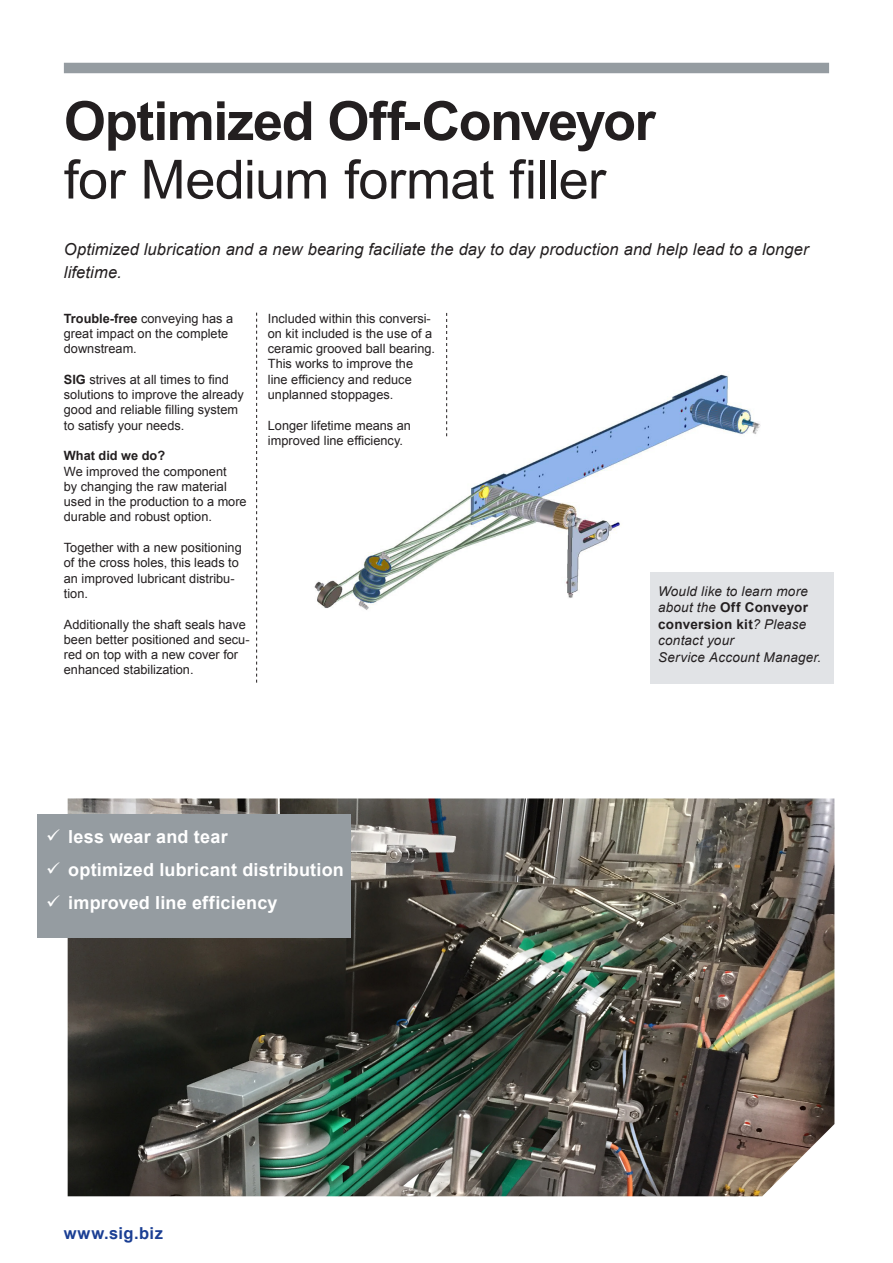
<style>
.page{position:relative;width:893px;height:1263px;background:#fff}
.page>*{position:absolute;margin:0;border:0;box-sizing:border-box;transform-origin:0 0}
._01_Cover_Titel{font:700 54px/58.5px "Arial";letter-spacing:-.025em;color:#231f20}
.t1{font:700 18px "Arial";letter-spacing:.01em;color:#fff}
._02_Cover_Lead{font:italic 16.5px/22.5px "Arial";letter-spacing:.005em;color:#231f20}
._08_RS_Lauftext_Abse{font:700 16.5px "Arial";letter-spacing:.03em;color:#1b3f94}
._06_RS_Lauftext_ohne{font:italic 13.5px/16.5px "Arial";letter-spacing:.015em;color:#231f20;text-align:justify}
.t2{font:12.75px/15.3px "Arial";color:#231f20}
.t3{font:700 12.75px "Arial";color:#231f20}
.s1{font-weight:400}
.s2{font-weight:700}
.s3{font-weight:700;font-style:normal}
</style>
<div class="page">
<div style="left:64px;top:63px;width:765px;height:10px;background:#959ca1"></div>
<svg style="left:256px;top:313px;width:1px;height:370px"></svg>
<img style="left:68px;top:798px;width:766px;height:398px">
<div style="left:38px;top:814px;width:313px;height:123px;background:#959ca1"></div>
<img style="left:314px;top:343px;width:447px;height:267px">
<div style="left:650px;top:572px;width:183px;height:112px;background:#e1e3e6"></div>
<svg style="left:446px;top:313px;width:1px;height:123px"></svg>
<p class="_01_Cover_Titel" style="left:64px;top:93px;width:593px">Optimized Off-Conveyor <span class="s1">for Medium format filler</span></p>
<p class="_02_Cover_Lead" style="left:64px;top:238px;width:746px">Optimized lubrication and a new bearing faciliate the day to day production and help lead to a longer lifetime.</p>
<p class="t2" style="left:64px;top:311px;width:171px"><span class="s2">Trouble-free</span> conveying has a great impact on the complete downstream.</p>
<p class="t2" style="left:64px;top:372px;width:181px"><span class="s2">SIG</span> strives at all times to find solutions to improve the already good and reliable filling system to satisfy your needs.</p>
<p class="t3" style="left:64px;top:447px;width:103px">What did we do?</p>
<p class="t2" style="left:64px;top:464px;width:184px">We improved the component<br>by changing the raw material used in the production to a more durable and robust option.</p>
<p class="t2" style="left:64px;top:540px;width:179px">Together with a new positioning of the cross holes, this leads to an improved lubricant distribu&shy;tion.</p>
<p class="t2" style="left:64px;top:617px;width:187px">Additionally the shaft seals have been better positioned and secu&shy;red on top with a new cover for enhanced stabilization.</p>
<p class="t2" style="left:268px;top:311px;width:169px">Included within this conversi&shy;on kit included is the use of a ceramic grooved ball bearing.<br>This works to improve the line efficiency and reduce unplanned stoppages.</p>
<p class="t2" style="left:268px;top:418px;width:145px">Longer lifetime means an improved line efficiency.</p>
<p class="t1" style="left:68px;top:825px;width:161px">less wear and tear</p>
<p class="t1" style="left:68px;top:858px;width:277px">optimized lubricant distribution</p>
<p class="t1" style="left:68px;top:891px;width:211px">improved line efficiency</p>
<p class="_08_RS_Lauftext_Abse" style="left:64px;top:1222px;width:101px">www.sig.biz</p>
<p class="_06_RS_Lauftext_ohne" style="left:658px;top:583px;width:151px">Would like to learn more about the <span class="s3">Off Conveyor conversion kit</span>? Please contact your</p>
<p class="_06_RS_Lauftext_ohne" style="left:658px;top:649px;width:165px">Service Account Manager.</p>
</div>
